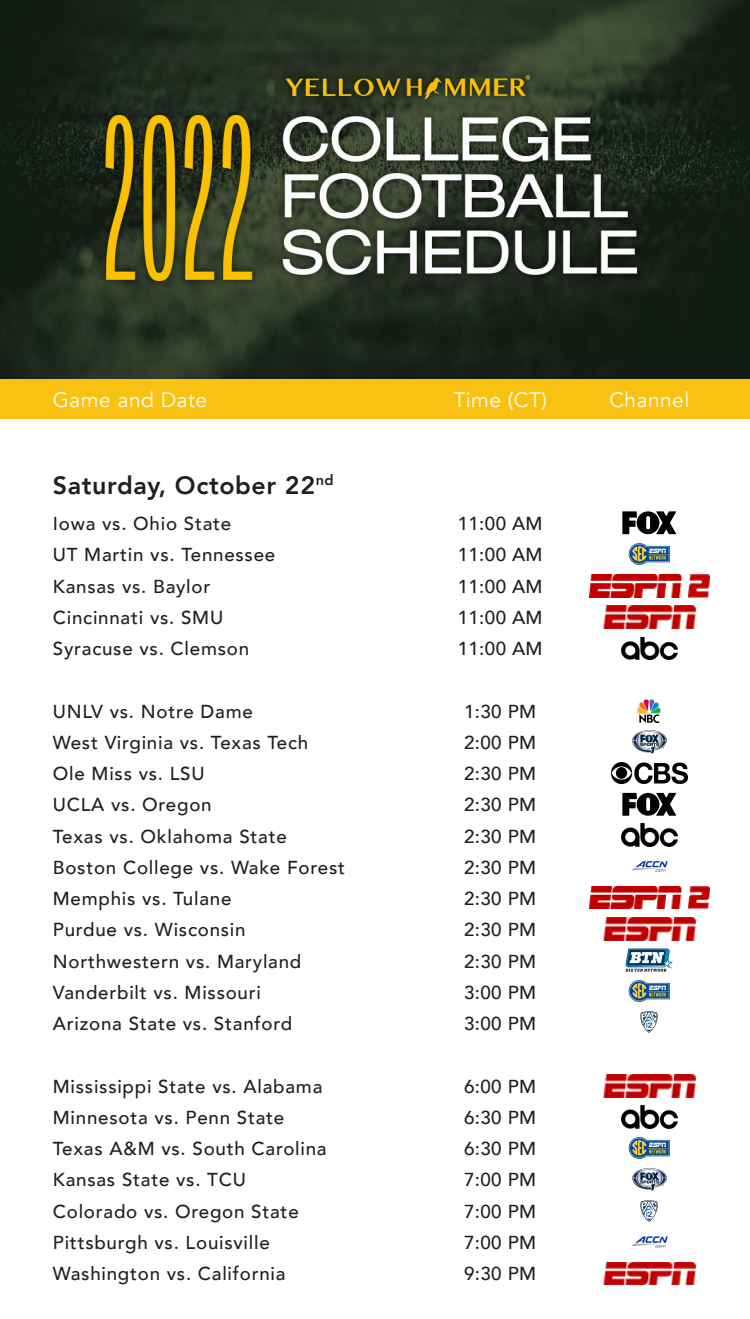
<style>
.page{position:relative;width:750px;height:1319px;background:#fff}
.page>*{position:absolute;margin:0;border:0;box-sizing:border-box;transform-origin:0 0}
.t1{font:800 25px "Avenir";letter-spacing:.025em;color:#231f20}
.t2{font:20.88px "Avenir";letter-spacing:.025em;color:#fff}
.t3{font:500 18.75px "Avenir";letter-spacing:.04em;color:#231f20}
</style>
<div class="page">
<div style="left:0;top:379px;width:750px;height:40px;background:#f9c212"></div>
<img style="left:0;top:0;width:750px;height:379px">
<img style="left:632px;top:731px;width:35px;height:23px">
<img style="left:604px;top:1074px;width:91px;height:23px">
<img style="left:604px;top:917px;width:91px;height:23px">
<img style="left:626px;top:948px;width:47px;height:23px">
<img style="left:604px;top:1262px;width:91px;height:23px">
<svg style="left:622px;top:511px;width:54px;height:23px"></svg>
<img style="left:611px;top:762px;width:78px;height:23px">
<img style="left:621px;top:1105px;width:56px;height:23px">
<img style="left:631px;top:1236px;width:37px;height:12px">
<img style="left:628px;top:1137px;width:42px;height:22px">
<img style="left:604px;top:606px;width:91px;height:22px">
<img style="left:621px;top:637px;width:56px;height:23px">
<img style="left:638px;top:700px;width:23px;height:22px">
<img style="left:621px;top:824px;width:56px;height:23px">
<img style="left:590px;top:574px;width:119px;height:23px">
<svg style="left:622px;top:793px;width:54px;height:23px"></svg>
<img style="left:628px;top:543px;width:42px;height:22px">
<img style="left:640px;top:1011px;width:18px;height:22px">
<img style="left:590px;top:886px;width:119px;height:23px">
<img style="left:631px;top:861px;width:37px;height:11px">
<img style="left:640px;top:1200px;width:18px;height:22px">
<img style="left:628px;top:980px;width:42px;height:22px">
<img style="left:632px;top:1168px;width:35px;height:23px">
<p class="t2" style="left:53px;top:388px;width:156px">Game and Date</p>
<p class="t2" style="left:453px;top:388px;width:95px">Time (CT)</p>
<p class="t2" style="left:609px;top:388px;width:82px">Channel</p>
<p class="t1" style="left:53px;top:466px;width:282px">Saturday, October 22<sup>nd</sup></p>
<p class="t3" style="left:53px;top:507px;width:180px">Iowa vs. Ohio State</p>
<p class="t3" style="left:53px;top:539px;width:224px">UT Martin vs. Tennessee</p>
<p class="t3" style="left:53px;top:570px;width:159px">Kansas vs. Baylor</p>
<p class="t3" style="left:53px;top:601px;width:172px">Cincinnati vs. SMU</p>
<p class="t3" style="left:53px;top:632px;width:198px">Syracuse vs. Clemson</p>
<p class="t3" style="left:53px;top:695px;width:202px">UNLV vs. Notre Dame</p>
<p class="t3" style="left:53px;top:726px;width:257px">West Virginia vs. Texas Tech</p>
<p class="t3" style="left:53px;top:757px;width:153px">Ole Miss vs. LSU</p>
<p class="t3" style="left:53px;top:789px;width:160px">UCLA vs. Oregon</p>
<p class="t3" style="left:53px;top:820px;width:235px">Texas vs. Oklahoma State</p>
<p class="t3" style="left:53px;top:851px;width:294px">Boston College vs. Wake Forest</p>
<p class="t3" style="left:53px;top:882px;width:180px">Memphis vs. Tulane</p>
<p class="t3" style="left:53px;top:914px;width:194px">Purdue vs. Wisconsin</p>
<p class="t3" style="left:53px;top:945px;width:250px">Northwestern vs. Maryland</p>
<p class="t3" style="left:53px;top:976px;width:210px">Vanderbilt vs. Missouri</p>
<p class="t3" style="left:53px;top:1007px;width:241px">Arizona State vs. Stanford</p>
<p class="t3" style="left:53px;top:1070px;width:271px">Mississippi State vs. Alabama</p>
<p class="t3" style="left:53px;top:1101px;width:233px">Minnesota vs. Penn State</p>
<p class="t3" style="left:53px;top:1132px;width:275px">Texas A&amp;M vs. South Carolina</p>
<p class="t3" style="left:53px;top:1164px;width:195px">Kansas State vs. TCU</p>
<p class="t3" style="left:53px;top:1195px;width:247px">Colorado vs. Oregon State</p>
<p class="t3" style="left:53px;top:1226px;width:218px">Pittsburgh vs. Louisville</p>
<p class="t3" style="left:53px;top:1257px;width:234px">Washington vs. California</p>
<p class="t3" style="left:458px;top:507px;width:86px">11:00 AM</p>
<p class="t3" style="left:458px;top:539px;width:86px">11:00 AM</p>
<p class="t3" style="left:458px;top:570px;width:86px">11:00 AM</p>
<p class="t3" style="left:458px;top:601px;width:86px">11:00 AM</p>
<p class="t3" style="left:458px;top:632px;width:86px">11:00 AM</p>
<p class="t3" style="left:464px;top:695px;width:74px">1:30 PM</p>
<p class="t3" style="left:464px;top:726px;width:74px">2:00 PM</p>
<p class="t3" style="left:464px;top:757px;width:74px">2:30 PM</p>
<p class="t3" style="left:464px;top:789px;width:74px">2:30 PM</p>
<p class="t3" style="left:464px;top:820px;width:74px">2:30 PM</p>
<p class="t3" style="left:464px;top:851px;width:74px">2:30 PM</p>
<p class="t3" style="left:464px;top:882px;width:74px">2:30 PM</p>
<p class="t3" style="left:464px;top:914px;width:74px">2:30 PM</p>
<p class="t3" style="left:464px;top:945px;width:74px">2:30 PM</p>
<p class="t3" style="left:464px;top:976px;width:74px">3:00 PM</p>
<p class="t3" style="left:464px;top:1007px;width:74px">3:00 PM</p>
<p class="t3" style="left:464px;top:1070px;width:74px">6:00 PM</p>
<p class="t3" style="left:464px;top:1101px;width:74px">6:30 PM</p>
<p class="t3" style="left:464px;top:1132px;width:74px">6:30 PM</p>
<p class="t3" style="left:464px;top:1164px;width:74px">7:00 PM</p>
<p class="t3" style="left:464px;top:1195px;width:74px">7:00 PM</p>
<p class="t3" style="left:464px;top:1226px;width:74px">7:00 PM</p>
<p class="t3" style="left:464px;top:1257px;width:74px">9:30 PM</p>
</div>
